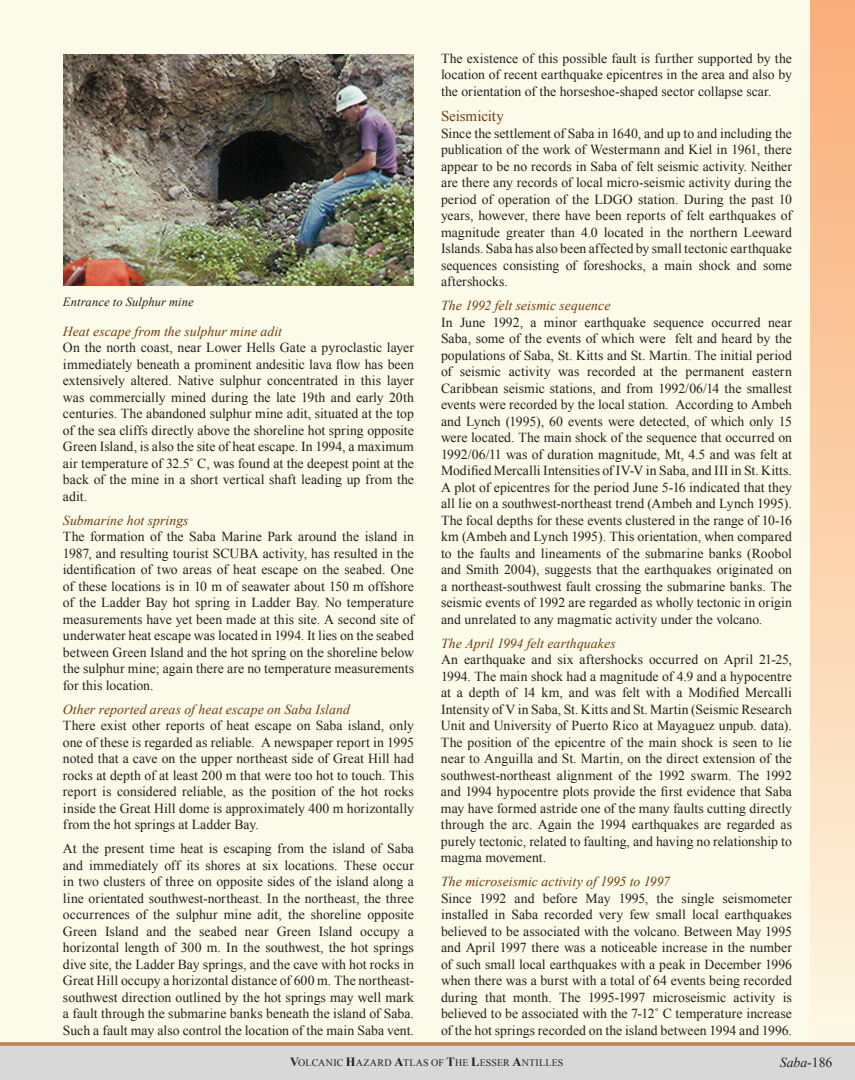
<style>
.page{position:relative;width:855px;height:1080px;background:#fcfae9}
.page>*{position:absolute;margin:0;border:0;box-sizing:border-box;transform-origin:0 0}
.t1{font:15px "Times New Roman";letter-spacing:-.005em;color:#703c0b}
.t2{font:13.75px/16.5px "Times New Roman";color:#231f20;text-align:justify}
.t3{font:italic 13.75px "Times New Roman";letter-spacing:.005em;color:#703c0b}
.t4{font:italic 13.75px "Times New Roman";color:#231f20}
.t5{font:italic 12.5px "Times New Roman";letter-spacing:.01em;color:#231f20}
.t6{font:10px "Times New Roman";letter-spacing:.015em;color:#231f20}
.s1{font-weight:700;font-size:12.5px}
.s2{font-style:normal}
</style>
<div class="page">
<div style="left:810px;top:0;width:45px;height:1080px;background:linear-gradient(to bottom,#faad78,#fdf9e5)"></div>
<div style="left:0;top:1044px;width:855px;height:36px;background:#d9d8d8"></div>
<svg style="left:0;top:1042px;width:855px;height:4px;background:#c08d65"></svg>
<img style="left:63px;top:54px;width:351px;height:232px">
<p class="t5" style="left:63px;top:293px;width:132px">Entrance to Sulphur mine</p>
<p class="t3" style="left:63px;top:322px;width:221px">Heat escape from the sulphur mine adit</p>
<p class="t2" style="left:63px;top:339px;width:353px">On the north coast, near Lower Hells Gate a pyroclastic layer immediately beneath a prominent andesitic lava flow has been extensively altered. Native sulphur concentrated in this layer was commercially mined during the late 19th and early 20th centuries. The abandoned sulphur mine adit, situated at the top of the sea cliffs directly above the shoreline hot spring opposite Green Island, is also the site of heat escape. In 1994, a maximum air temperature of 32.5˚ C, was found at the deepest point at the back of the mine in a short vertical shaft leading up from the adit.</p>
<p class="t3" style="left:63px;top:511px;width:127px">Submarine hot springs</p>
<p class="t2" style="left:63px;top:528px;width:353px">The formation of the Saba Marine Park around the island in 1987, and resulting tourist SCUBA activity, has resulted in the identification of two areas of heat escape on the seabed. One of these locations is in 10 m of seawater about 150 m offshore of the Ladder Bay hot spring in Ladder Bay. No temperature measurements have yet been made at this site. A second site of underwater heat escape was located in 1994. It lies on the seabed between Green Island and the hot spring on the shoreline below the sulphur mine; again there are no temperature measurements for this location.</p>
<p class="t3" style="left:63px;top:700px;width:289px">Other reported areas of heat escape on Saba Island</p>
<p class="t2" style="left:63px;top:717px;width:353px">There exist other reports of heat escape on Saba island, only one of these is regarded as reliable. A newspaper report in 1995 noted that a cave on the upper northeast side of Great Hill had rocks at depth of at least 200 m that were too hot to touch. This report is considered reliable, as the position of the hot rocks inside the Great Hill dome is approximately 400 m horizontally from the hot springs at Ladder Bay.</p>
<p class="t2" style="left:63px;top:840px;width:353px">At the present time heat is escaping from the island of Saba and immediately off its shores at six locations. These occur in two clusters of three on opposite sides of the island along a line orientated southwest-northeast. In the northeast, the three occurrences of the sulphur mine adit, the shoreline opposite Green Island and the seabed near Green Island occupy a horizontal length of 300 m. In the southwest, the hot springs dive site, the Ladder Bay springs, and the cave with hot rocks in Great Hill occupy a horizontal distance of 600 m. The northeast&shy;southwest direction outlined by the hot springs may well mark a fault through the submarine banks beneath the island of Saba.<br>Such a fault may also control the location of the main Saba vent.</p>
<p class="t2" style="left:441px;top:50px;width:353px">The existence of this possible fault is further supported by the location of recent earthquake epicentres in the area and also by the orientation of the horseshoe-shaped sector collapse scar.</p>
<p class="t1" style="left:441px;top:106px;width:64px">Seismicity</p>
<p class="t2" style="left:441px;top:125px;width:353px">Since the settlement of Saba in 1640, and up to and including the publication of the work of Westermann and Kiel in 1961, there appear to be no records in Saba of felt seismic activity. Neither are there any records of local micro-seismic activity during the period of operation of the LDGO station. During the past 10 years, however, there have been reports of felt earthquakes of magnitude greater than 4.0 located in the northern Leeward Islands. Saba has also been affected by small tectonic earthquake sequences consisting of foreshocks, a main shock and some aftershocks.</p>
<p class="t3" style="left:441px;top:296px;width:171px">The 1992 felt seismic sequence</p>
<p class="t2" style="left:441px;top:314px;width:353px">In June 1992, a minor earthquake sequence occurred near Saba, some of the events of which were felt and heard by the populations of Saba, St. Kitts and St. Martin. The initial period of seismic activity was recorded at the permanent eastern Caribbean seismic stations, and from 1992/06/14 the smallest events were recorded by the local station. According to Ambeh and Lynch (1995), 60 events were detected, of which only 15 were located. The main shock of the sequence that occurred on 1992/06/11 was of duration magnitude, Mt, 4.5 and was felt at Modified Mercalli Intensities of IV-V in Saba, and III in St. Kitts.<br>A plot of epicentres for the period June 5-16 indicated that they all lie on a southwest-northeast trend (Ambeh and Lynch 1995).<br>The focal depths for these events clustered in the range of 10-16 km (Ambeh and Lynch 1995). This orientation, when compared to the faults and lineaments of the submarine banks (Roobol and Smith 2004), suggests that the earthquakes originated on a northeast-southwest fault crossing the submarine banks. The seismic events of 1992 are regarded as wholly tectonic in origin and unrelated to any magmatic activity under the volcano.</p>
<p class="t3" style="left:441px;top:634px;width:176px">The April 1994 felt earthquakes</p>
<p class="t2" style="left:441px;top:651px;width:353px">An earthquake and six aftershocks occurred on April 21-25, 1994. The main shock had a magnitude of 4.9 and a hypocentre at a depth of 14 km, and was felt with a Modified Mercalli Intensity of V in Saba, St. Kitts and St. Martin (Seismic Research Unit and University of Puerto Rico at Mayaguez unpub. data).<br>The position of the epicentre of the main shock is seen to lie near to Anguilla and St. Martin, on the direct extension of the southwest-northeast alignment of the 1992 swarm. The 1992 and 1994 hypocentre plots provide the first evidence that Saba may have formed astride one of the many faults cutting directly through the arc. Again the 1994 earthquakes are regarded as purely tectonic, related to faulting, and having no relationship to magma movement.</p>
<p class="t3" style="left:441px;top:872px;width:231px">The microseismic activity of 1995 to 1997</p>
<p class="t2" style="left:441px;top:890px;width:353px">Since 1992 and before May 1995, the single seismometer installed in Saba recorded very few small local earthquakes believed to be associated with the volcano. Between May 1995 and April 1997 there was a noticeable increase in the number of such small local earthquakes with a peak in December 1996 when there was a burst with a total of 64 events being recorded during that month. The 1995-1997 microseismic activity is believed to be associated with the 7-12˚ C temperature increase of the hot springs recorded on the island between 1994 and 1996.</p>
<p class="t6" style="left:290px;top:1056px;width:275px"><span class="s1">V</span>OLCANIC <span class="s1">H</span>AZARD <span class="s1">A</span>TLAS OF <span class="s1">T</span>HE <span class="s1">L</span>ESSER <span class="s1">A</span>NTILLES</p>
<p class="t4" style="left:780px;top:1053px;width:54px">Saba<span class="s2">-186</span></p>
</div>
